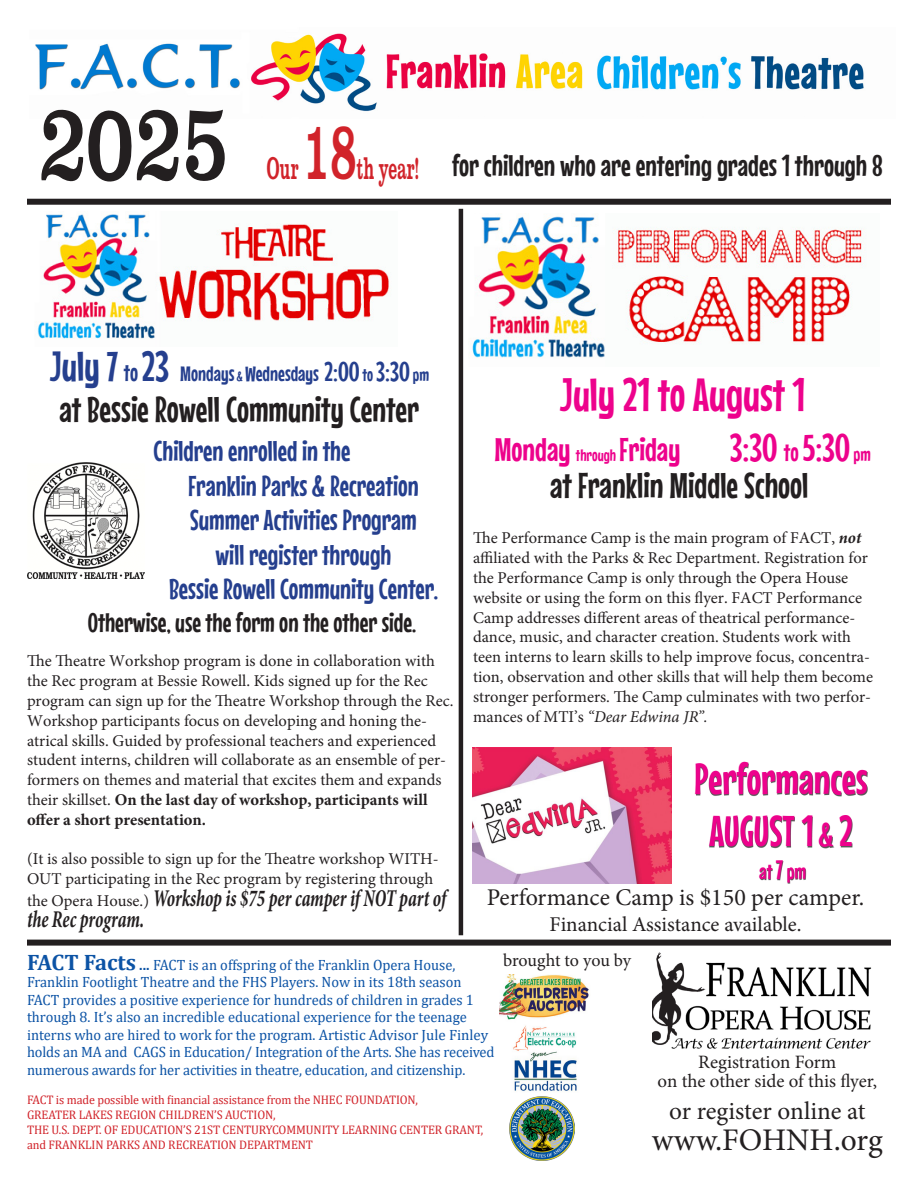
<style>
.page{position:relative;width:918px;height:1188px;background:#fff}
.page>*{position:absolute;margin:0;border:0;box-sizing:border-box;transform-origin:0 0}
.t1{font:94.5px "OPTI Craw Clarendon";color:#231f20;scale:.67 1}
.t2{font:70.8px "OPTI Craw Clarendon";color:#d1232a;scale:.5 1}
.t3{font:46.65px "Mouse Memoirs";color:#ed028c}
.t4{font:43.2px/51.9px "Mouse Memoirs";color:#ed028c;text-align:center}
.t5{font:38.25px "Mouse Memoirs";color:#ed028c}
.t6{font:36px "Mouse Memoirs";color:#231f20}
.t7{font:33px "Mouse Memoirs";color:#ed028c}
.t8{font:31.5px "Minion Pro";color:#231f20}
.t9{font:30px "Mouse Memoirs";color:#231f20}
.t10{font:29.4px "OPTI Craw Clarendon";color:#d1232a;scale:.5 1}
.t11{font:28.8px "Mouse Memoirs";color:#253f8e}
.t12{font:27px "Mouse Memoirs";color:#231f20}
.t13{font:25.2px "Minion Pro";letter-spacing:-.005em;color:#231f20}
.t14{font:italic 700 condensed 24.3px/21.6px "Minion Pro";letter-spacing:-.005em;color:#231f20;scale:.74 1}
.t15{font:24px "Minion Pro";color:#231f20}
.t16{font:21.6px "Mouse Memoirs";color:#ed028c}
.t17{font:21px "Mouse Memoirs";color:#253f8e}
.t18{font:21px "Minion Pro";letter-spacing:-.005em;color:#231f20}
.t19{font:18.9px/19.5px "Minion Pro";color:#231f20;text-align:center}
.t20{font:18px "Minion Pro";letter-spacing:-.01em;color:#231f20}
.t21{font:16.5px/19.8px "Minion Pro";color:#231f20}
.t22{font:15px/17.4px "Cambria";color:#0c53a5}
.t23{font:12.45px/15px "Cambria";letter-spacing:-.01em;color:#d1232a}
.s1{font-size:42px}
.s2{font-size:24px}
.s3{font-size:13.35px}
.s4{font-size:27px}
.s5{font-size:18px}
.s6{font-weight:700}
.s7{font-weight:400;font-style:normal;font-stretch:normal;font-size:16.5px}
.s8{font-size:16.65px}
.s9{font-size:24.9px}
.s10{font-size:19.2px}
.s11{font-weight:700;font-style:italic}
.s12{font-style:italic}
.s13{font-size:32.4px}
.s14{font-weight:700;font-size:22.35px}
</style>
<div class="page">
<div style="left:696px;top:763px;width:172px;height:120px;background:#231f20;opacity:.75"></div>
<img style="left:472px;top:747px;width:200px;height:136px">
<img style="left:652px;top:953px;width:220px;height:96px">
<div style="left:27px;top:199px;width:864px;height:6px;background:#231f20"></div>
<hr style="left:459px;top:209px;width:4px;height:726px;background:#231f20">
<div style="left:27px;top:940px;width:864px;height:6px;background:#231f20"></div>
<img style="left:35px;top:33px;width:829px;height:79px">
<img style="left:28px;top:462px;width:117px;height:116px">
<img style="left:510px;top:1097px;width:64px;height:64px">
<img style="left:513px;top:1025px;width:64px;height:66px">
<img style="left:500px;top:974px;width:89px;height:46px">
<img style="left:37px;top:214px;width:352px;height:125px">
<img style="left:472px;top:216px;width:394px;height:142px">
<p class="t1" style="left:37px;top:83px;width:286px">2025</p>
<p class="t10" style="left:266px;top:149px;width:66px">Our</p>
<p class="t2" style="left:302px;top:106px;width:109px">18</p>
<p class="t10" style="left:356px;top:149px;width:127px">th year!</p>
<p class="t9" style="left:452px;top:148px;width:432px">for children who are entering grades 1 through 8</p>
<p class="t17" style="left:50px;top:361px;width:381px"><span class="s1">July 7</span> <span class="s2">to</span><span class="s1">23</span> Mondays <span class="s3">&amp;</span> Wednesdays <span class="s4">2:00</span> <span class="s5">to</span> <span class="s4">3:30</span> <span class="s5">pm</span></p>
<p class="t6" style="left:59px;top:388px;width:361px">at Bessie Rowell Community Center</p>
<p class="t11" style="left:154px;top:434px;width:198px">Children enrolled in the</p>
<p class="t11" style="left:188px;top:469px;width:232px">Franklin Parks &amp; Recreation</p>
<p class="t11" style="left:190px;top:503px;width:228px">Summer Activities Program</p>
<p class="t11" style="left:216px;top:538px;width:177px">will register through</p>
<p class="t11" style="left:169px;top:572px;width:270px">Bessie Rowell Community Center.</p>
<p class="t12" style="left:88px;top:606px;width:330px">Otherwise, use the form on the other side.</p>
<p class="t21" style="left:27px;top:651px;width:428px">The Theatre Workshop program is done in collaboration with the Rec program at Bessie Rowell. Kids signed up for the Rec program can sign up for the Theatre Workshop through the Rec.<br>Workshop participants focus on developing and honing the&shy;atrical skills. Guided by professional teachers and experienced student interns, children will collaborate as an ensemble of per&shy;formers on themes and material that excites them and expands their skillset. <span class="s6">On the last day of workshop, participants will offer a short presentation.</span></p>
<p class="t21" style="left:27px;top:849px;width:413px">(It is also possible to sign up for the Theatre workshop WITH-<br>OUT participating in the Rec program by registering through</p>
<p class="t14" style="left:27px;top:887px;width:568px"><span class="s7">the Opera House.)</span> Workshop is $75 per camper if NOT part of the Rec program.</p>
<p class="t3" style="left:560px;top:367px;width:247px">July 21 to August 1</p>
<p class="t7" style="left:494px;top:430px;width:188px">Monday <span class="s8">through</span> Friday</p>
<p class="t5" style="left:730px;top:425px;width:142px">3:30 <span class="s9">to</span> 5:30 <span class="s10">pm</span></p>
<p class="t6" style="left:550px;top:464px;width:260px">at Franklin Middle School</p>
<p class="t21" style="left:473px;top:528px;width:402px">The Performance Camp is the main program of FACT, <span class="s11">not </span>affiliated with the Parks &amp; Rec Department. Registration for the Performance Camp is only through the Opera House website or using the form on this flyer. FACT Performance Camp addresses different areas of theatrical performance&shy;dance, music, and character creation. Students work with teen interns to learn skills to help improve focus, concentra&shy;tion, observation and other skills that will help them become stronger performers. The Camp culminates with two perfor&shy;mances of MTI’s <span class="s12">“Dear Edwina JR”.</span></p>
<p class="t4" style="left:694px;top:753px;width:175px">Performances<br>AUGUST 1 <span class="s13">&amp;</span> 2</p>
<p class="t16" style="left:759px;top:858px;width:48px">at <span class="s4">7</span> pm</p>
<p class="t15" style="left:487px;top:881px;width:379px">Performance Camp is $150 per camper.</p>
<p class="t18" style="left:550px;top:910px;width:253px">Financial Assistance available.</p>
<p class="t22" style="left:27px;top:956px;width:469px"><span class="s14">FACT Facts</span> <span class="s6">...</span> FACT is an offspring of the Franklin Opera House, Franklin Footlight Theatre and the FHS Players. Now in its 18th season FACT provides a positive experience for hundreds of children in grades 1 through 8. It’s also an incredible educational experience for the teenage interns who are hired to work for the program. Artistic Advisor Jule Finley holds an MA and CAGS in Education/ Integration of the Arts. She has received numerous awards for her activities in theatre, education, and citizenship.</p>
<p class="t23" style="left:27px;top:1093px;width:458px">FACT is made possible with financial assistance from the NHEC FOUNDATION,<br>GREATER LAKES REGION CHILDREN’S AUCTION,<br>THE U.S. DEPT. OF EDUCATION’S 21ST CENTURYCOMMUNITY LEARNING CENTER GRANT, and FRANKLIN PARKS AND RECREATION DEPARTMENT</p>
<p class="t20" style="left:503px;top:948px;width:129px">brought to you by</p>
<p class="t19" style="left:658px;top:1052px;width:221px">Registration Form<br>on the other side of this flyer,</p>
<p class="t13" style="left:669px;top:1094px;width:198px">or register online at</p>
<p class="t8" style="left:652px;top:1119px;width:232px">www.FOHNH.org</p>
</div>
